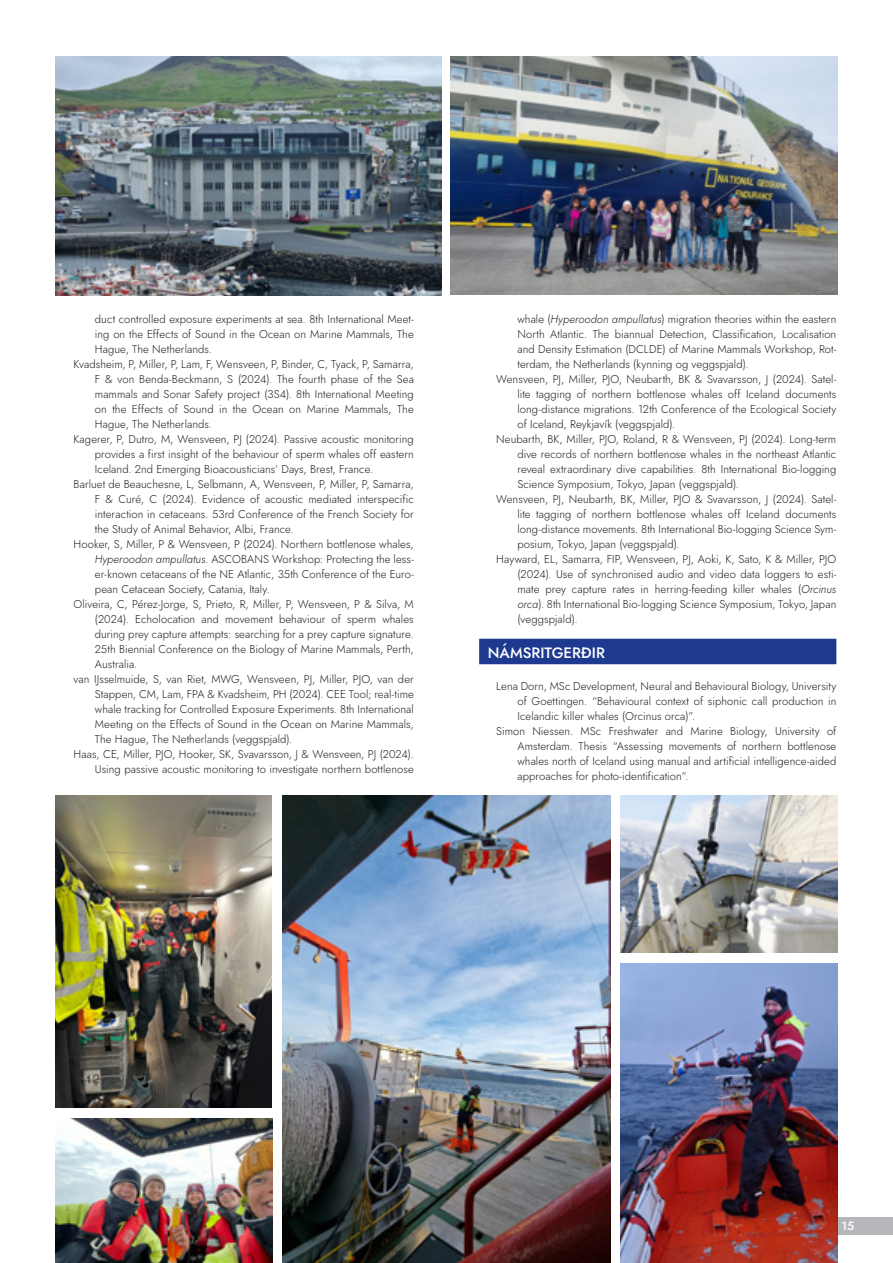
<style>
.page{position:relative;width:893px;height:1263px;background:#fff}
.page>*{position:absolute;margin:0;border:0;box-sizing:border-box;transform-origin:0 0}
.t1{font:500 15px "Jost";color:#fff}
.t2{font:500 12px "Jost";color:#fff}
.t3{font:300 11.25px "Jost";letter-spacing:.01em;color:#231f20}
.s1{font-style:italic}
</style>
<div class="page">
<div style="left:837px;top:1217px;width:56px;height:18px;background:#b6b7bb"></div>
<div style="left:479px;top:639px;width:357px;height:25px;background:#1d3a90"></div>
<img style="left:451px;top:57px;width:386px;height:237px">
<img style="left:56px;top:57px;width:386px;height:239px">
<img style="left:620px;top:963px;width:217px;height:300px">
<img style="left:620px;top:795px;width:217px;height:157px">
<img style="left:56px;top:1119px;width:216px;height:144px">
<img style="left:56px;top:795px;width:216px;height:313px">
<img style="left:282px;top:795px;width:328px;height:468px">
<p class="t3" style="left:95px;top:311px;width:320px">duct controlled exposure experiments at sea. 8th International Meet-</p>
<p class="t3" style="left:95px;top:326px;width:320px">ing on the Effects of Sound in the Ocean on Marine Mammals, The</p>
<p class="t3" style="left:95px;top:341px;width:119px">Hague, The Netherlands.</p>
<p class="t3" style="left:74px;top:356px;width:342px">Kvadsheim, P, Miller, P, Lam, F, Wensveen, P, Binder, C, Tyack, P, Samarra,</p>
<p class="t3" style="left:95px;top:371px;width:320px">F &amp; von Benda-Beckmann, S (2024). The fourth phase of the Sea</p>
<p class="t3" style="left:95px;top:386px;width:320px">mammals and Sonar Safety project (3S4). 8th International Meeting</p>
<p class="t3" style="left:95px;top:401px;width:320px">on the Effects of Sound in the Ocean on Marine Mammals, The</p>
<p class="t3" style="left:95px;top:416px;width:119px">Hague, The Netherlands.</p>
<p class="t3" style="left:74px;top:431px;width:342px">Kagerer, P, Dutro, M, Wensveen, PJ (2024). Passive acoustic monitoring</p>
<p class="t3" style="left:95px;top:446px;width:320px">provides a first insight of the behaviour of sperm whales off eastern</p>
<p class="t3" style="left:95px;top:461px;width:280px">Iceland. 2nd Emerging Bioacousticians’ Days, Brest, France.</p>
<p class="t3" style="left:74px;top:476px;width:342px">Barluet de Beauchesne, L, Selbmann, A, Wensveen, P, Miller, P, Samarra,</p>
<p class="t3" style="left:95px;top:491px;width:320px">F &amp; Curé, C (2024). Evidence of acoustic mediated interspecific</p>
<p class="t3" style="left:95px;top:506px;width:320px">interaction in cetaceans. 53rd Conference of the French Society for</p>
<p class="t3" style="left:95px;top:521px;width:201px">the Study of Animal Behavior, Albi, France.</p>
<p class="t3" style="left:74px;top:536px;width:342px">Hooker, S, Miller, P &amp; Wensveen, P (2024). Northern bottlenose whales,</p>
<p class="t3" style="left:95px;top:551px;width:320px"><span class="s1">Hyperoodon ampullatus</span>. ASCOBANS Workshop: Protecting the less-</p>
<p class="t3" style="left:95px;top:566px;width:320px">er-known cetaceans of the NE Atlantic, 35th Conference of the Euro-</p>
<p class="t3" style="left:95px;top:581px;width:176px">pean Cetacean Society, Catania, Italy.</p>
<p class="t3" style="left:74px;top:596px;width:342px">Oliveira, C, Pérez-Jorge, S, Prieto, R, Miller, P, Wensveen, P &amp; Silva, M</p>
<p class="t3" style="left:95px;top:611px;width:320px">(2024). Echolocation and movement behaviour of sperm whales</p>
<p class="t3" style="left:95px;top:626px;width:320px">during prey capture attempts: searching for a prey capture signature.</p>
<p class="t3" style="left:95px;top:641px;width:320px">25th Biennial Conference on the Biology of Marine Mammals, Perth,</p>
<p class="t3" style="left:95px;top:656px;width:44px">Australia.</p>
<p class="t3" style="left:74px;top:671px;width:342px">van IJsselmuide, S, van Riet, MWG, Wensveen, PJ, Miller, PJO, van der</p>
<p class="t3" style="left:95px;top:686px;width:320px">Stappen, CM, Lam, FPA &amp; Kvadsheim, PH (2024). CEE Tool; real-time</p>
<p class="t3" style="left:95px;top:701px;width:320px">whale tracking for Controlled Exposure Experiments. 8th International</p>
<p class="t3" style="left:95px;top:716px;width:320px">Meeting on the Effects of Sound in the Ocean on Marine Mammals,</p>
<p class="t3" style="left:95px;top:731px;width:199px">The Hague, The Netherlands (veggspjald).</p>
<p class="t3" style="left:74px;top:746px;width:342px">Haas, CE, Miller, PJO, Hooker, SK, Svavarsson, J &amp; Wensveen, PJ (2024).</p>
<p class="t3" style="left:95px;top:761px;width:320px">Using passive acoustic monitoring to investigate northern bottlenose</p>
<p class="t3" style="left:517px;top:311px;width:320px">whale (<span class="s1">Hyperoodon ampullatus</span>) migration theories within the eastern</p>
<p class="t3" style="left:517px;top:326px;width:320px">North Atlantic. The biannual Detection, Classification, Localisation</p>
<p class="t3" style="left:517px;top:341px;width:320px">and Density Estimation (DCLDE) of Marine Mammals Workshop, Rot-</p>
<p class="t3" style="left:517px;top:356px;width:233px">terdam, the Netherlands (kynning og veggspjald).</p>
<p class="t3" style="left:496px;top:371px;width:342px">Wensveen, PJ, Miller, PJO, Neubarth, BK &amp; Svavarsson, J (2024). Satel-</p>
<p class="t3" style="left:517px;top:386px;width:320px">lite tagging of northern bottlenose whales off Iceland documents</p>
<p class="t3" style="left:517px;top:401px;width:320px">long-distance migrations. 12th Conference of the Ecological Society</p>
<p class="t3" style="left:517px;top:416px;width:159px">of Iceland, Reykjavík (veggspjald).</p>
<p class="t3" style="left:496px;top:431px;width:342px">Neubarth, BK, Miller, PJO, Roland, R &amp; Wensveen, PJ (2024). Long-term</p>
<p class="t3" style="left:517px;top:446px;width:320px">dive records of northern bottlenose whales in the northeast Atlantic</p>
<p class="t3" style="left:517px;top:461px;width:320px">reveal extraordinary dive capabilities. 8th International Bio-logging</p>
<p class="t3" style="left:517px;top:476px;width:223px">Science Symposium, Tokyo, Japan (veggspjald).</p>
<p class="t3" style="left:496px;top:491px;width:342px">Wensveen, PJ, Neubarth, BK, Miller, PJO &amp; Svavarsson, J (2024). Satel-</p>
<p class="t3" style="left:517px;top:506px;width:320px">lite tagging of northern bottlenose whales off Iceland documents</p>
<p class="t3" style="left:517px;top:521px;width:320px">long-distance movements. 8th International Bio-logging Science Sym-</p>
<p class="t3" style="left:517px;top:536px;width:164px">posium, Tokyo, Japan (veggspjald).</p>
<p class="t3" style="left:496px;top:551px;width:342px">Hayward, EL, Samarra, FIP, Wensveen, PJ, Aoki, K, Sato, K &amp; Miller, PJO</p>
<p class="t3" style="left:517px;top:566px;width:320px">(2024). Use of synchronised audio and video data loggers to esti-</p>
<p class="t3" style="left:517px;top:581px;width:320px">mate prey capture rates in herring-feeding killer whales (<span class="s1">Orcinus</span></p>
<p class="t3" style="left:517px;top:596px;width:320px"><span class="s1">orca</span>). 8th International Bio-logging Science Symposium, Tokyo, Japan</p>
<p class="t3" style="left:517px;top:611px;width:62px">(veggspjald).</p>
<h1 class="t1" style="left:488px;top:642px;width:119px">NÁMSRITGERÐIR</h1>
<p class="t3" style="left:496px;top:678px;width:342px">Lena Dorn, MSc Development, Neural and Behavioural Biology, University</p>
<p class="t3" style="left:517px;top:693px;width:320px">of Goettingen. “Behavioural context of siphonic call production in</p>
<p class="t3" style="left:517px;top:708px;width:179px">Icelandic killer whales (Orcinus orca)”.</p>
<p class="t3" style="left:496px;top:723px;width:342px">Simon Niessen. MSc Freshwater and Marine Biology, University of</p>
<p class="t3" style="left:517px;top:738px;width:320px">Amsterdam. Thesis “Assessing movements of northern bottlenose</p>
<p class="t3" style="left:517px;top:753px;width:320px">whales north of Iceland using manual and artificial intelligence-aided</p>
<p class="t3" style="left:517px;top:768px;width:173px">approaches for photo-identification”.</p>
<p class="t2" style="left:841px;top:1218px;width:14px">15</p>
</div>
